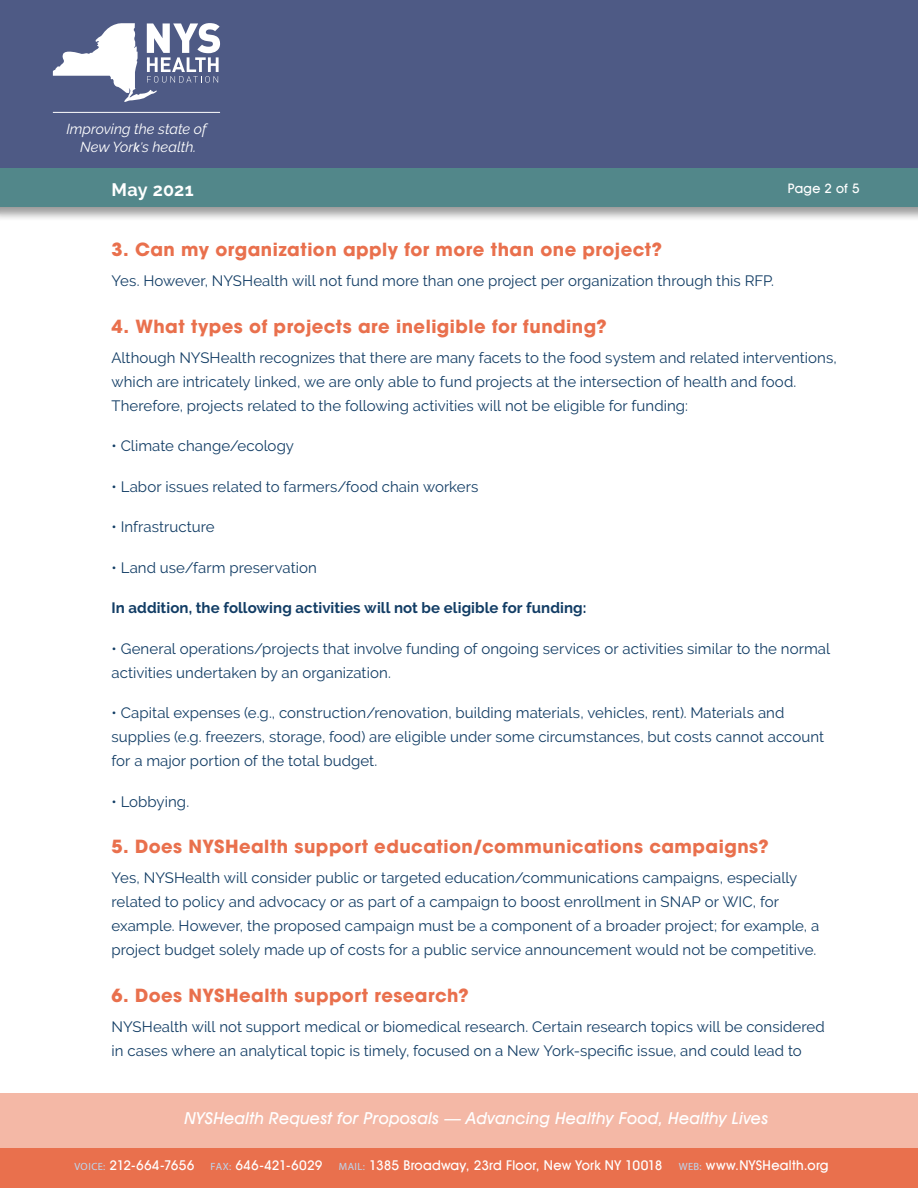
<style>
.page{position:relative;width:918px;height:1188px;background:#fff}
.page>*{position:absolute;margin:0;border:0;box-sizing:border-box;transform-origin:0 0}
.t1{font:700 18px "Avant Garde LT";letter-spacing:.025em;color:#e9704d}
.t2{font:700 18px "Raleway";letter-spacing:.015em;color:#fff}
.t3{font:italic 500 16.5px "Avant Garde IT Cby BT";letter-spacing:.02em;color:#fff}
.t4{font:15px/24px "Raleway";letter-spacing:.005em;color:#123d65}
.t5{font:700 15px "Raleway";letter-spacing:.005em;color:#123d65}
.t6{font:italic 14.4px/17.4px "Raleway";color:#fff;text-align:center}
.t7{font:500 13.5px "Avant Garde IT Cby BT";letter-spacing:.015em;color:#fff}
.t8{font:500 13.2px "Avant Garde IT Cby BT";letter-spacing:.02em;color:#fff}
.s1{font-family:"Avant Garde IT Cby BT";font-weight:500;font-size:13.2px}
.s2{font-size:13.2px}
.s3{font-family:"Myriad Pro";font-weight:400;font-size:10.5px;color:#bbd8f1}
</style>
<div class="page">
<div style="left:0;top:0;width:918px;height:221px;background:#000;opacity:.4"></div>
<div style="left:0;top:0;width:918px;height:207px;background:#4e5a85"></div>
<div style="left:0;top:169px;width:918px;height:38px;background:#52878a"></div>
<div style="left:0;top:1094px;width:918px;height:94px;background:#f4b8a6"></div>
<div style="left:0;top:1148px;width:918px;height:40px;background:#e9704d"></div>
<svg style="left:53px;top:23px;width:167px;height:79px"></svg>
<hr style="left:53px;top:112px;width:167px;height:1px;background:#fff">
<p class="t6" style="left:66px;top:121px;width:142px">Improving the state of<br>New Yor<span class="s1">k</span><span class="s2">’</span>s health.</p>
<p class="t2" style="left:112px;top:180px;width:84px">May 2021</p>
<p class="t8" style="left:788px;top:180px;width:73px">Page 2 of 5</p>
<p class="t1" style="left:112px;top:238px;width:552px">3. Can my organization apply for more than one project?</p>
<p class="t4" style="left:112px;top:269px;width:664px">Yes. However, NYSHealth will not fund more than one project per organization through this RFP.</p>
<p class="t1" style="left:112px;top:315px;width:497px">4. What types of projects are ineligible for funding?</p>
<p class="t4" style="left:112px;top:345px;width:727px">Although NYSHealth recognizes that there are many facets to the food system and related interventions, which are intricately linked, we are only able to fund projects at the intersection of health and food.<br>Therefore, projects related to the following activities will not be eligible for funding:</p>
<p class="t4" style="left:112px;top:434px;width:184px">• Climate change/ecology</p>
<p class="t4" style="left:112px;top:474px;width:368px">• Labor issues related to farmers/food chain workers</p>
<p class="t4" style="left:112px;top:515px;width:104px">• Infrastructure</p>
<p class="t4" style="left:112px;top:555px;width:207px">• Land use/farm preservation</p>
<p class="t5" style="left:112px;top:599px;width:476px">In addition, the following activities will not be eligible for funding:</p>
<p class="t4" style="left:112px;top:636px;width:720px">• General operations/projects that involve funding of ongoing services or activities similar to the normal activities undertaken by an organization.</p>
<p class="t4" style="left:112px;top:701px;width:714px">• Capital expenses (e.g., construction/renovation, building materials, vehicles, rent). Materials and supplies (e.g. freezers, storage, food) are eligible under some circumstances, but costs cannot account for a major portion of the total budget.</p>
<p class="t4" style="left:112px;top:789px;width:79px">• Lobbying.</p>
<p class="t1" style="left:112px;top:835px;width:659px">5. Does NYSHealth support education/communications campaigns?</p>
<p class="t4" style="left:112px;top:866px;width:709px">Yes, NYSHealth will consider public or targeted education/communications campaigns, especially related to policy and advocacy or as part of a campaign to boost enrollment in SNAP or WIC, for example. However, the proposed campaign must be a component of a broader project; for example, a project budget solely made up of costs for a public service announcement would not be competitive.</p>
<p class="t1" style="left:112px;top:984px;width:359px">6. Does NYSHealth support research?</p>
<p class="t4" style="left:112px;top:1014px;width:715px">NYSHealth will not support medical or biomedical research. Certain research topics will be considered in cases where an analytical topic is timely, focused on a New York-specific issue, and could lead to</p>
<p class="t3" style="left:184px;top:1108px;width:585px">NYSHealth Request for Proposals — Advancing Healthy Food, Healthy Lives</p>
<p class="t7" style="left:74px;top:1157px;width:756px"><span class="s3">VOICE:</span> 212-664-7656 <span class="s3">FAX:</span> 646-421-6029 <span class="s3">MAIL:</span> 1385 Broadway, 23rd Floor, New York NY 10018 <span class="s3">WEB:</span> www.NYSHealth.org</p>
</div>
